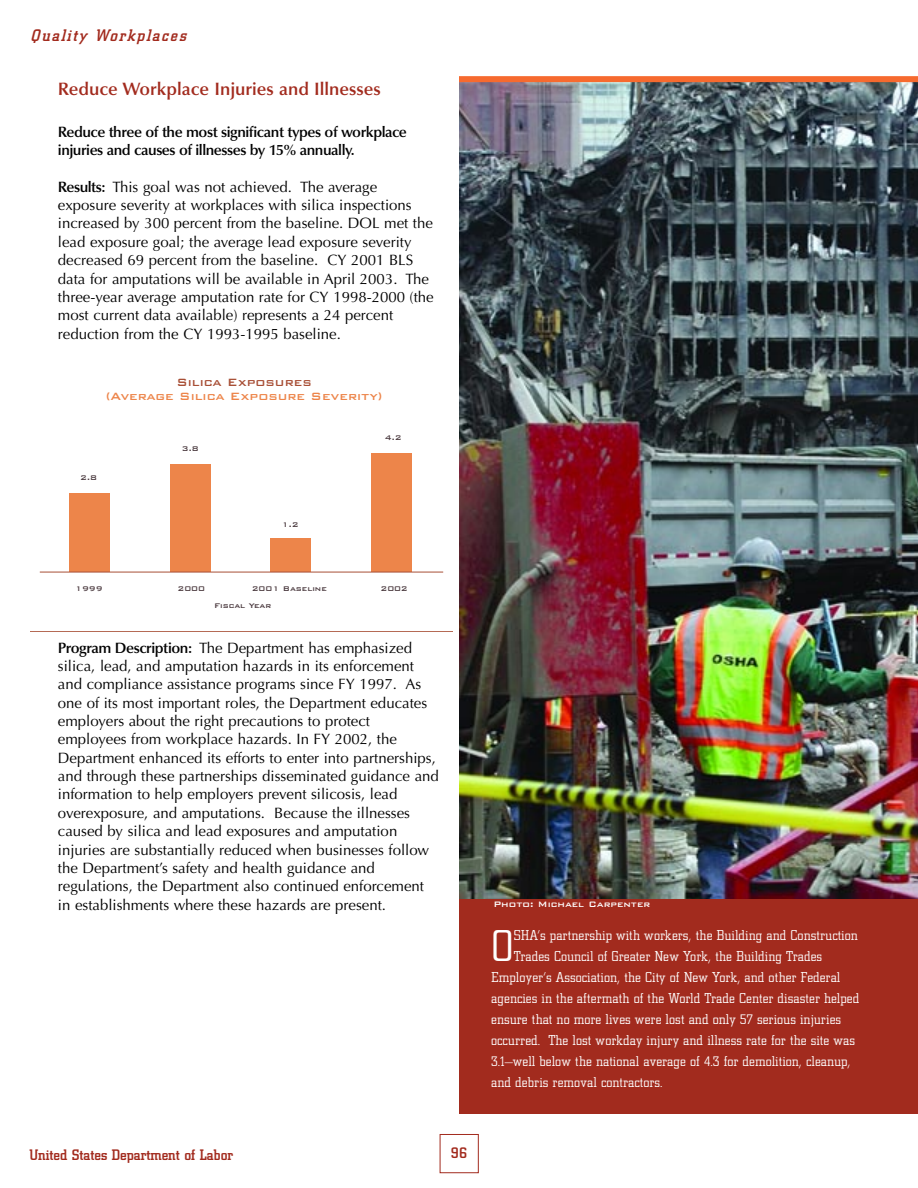
<style>
.page{position:relative;width:918px;height:1188px;background:#fff}
.page>*{position:absolute;margin:0;border:0;box-sizing:border-box;transform-origin:0 0}
.t1{font:46.5px "City D Ligh";color:#fff}
.t2{font:600 18px "Optima";color:#a22b1e}
.t3{font:italic 500 16.5px "City";letter-spacing:.11em;color:#a22b1e}
.t4{font:15px/18.3px "Optima";color:#000}
.t5{font:15px "City D Ligh";color:#fff}
.t6{font:600 15px/18.5px "Optima";letter-spacing:-.03em;color:#000}
.t7{font:500 15px "City";color:#a22b1e}
.t8{font:500 14.1px "Bank Gothic BT";color:#ed854a}
.t9{font:500 14.1px "Bank Gothic BT";color:#a84f36}
.t10{font:500 10.5px "Bank Gothic BT";color:#fff}
.t11{font:500 9px "Bank Gothic BT";color:#49383d}
.s1{font-weight:600}
</style>
<div class="page">
<div style="left:440px;top:1134px;width:39px;height:39px;border:1px solid #a22b1e"></div>
<img style="left:459px;top:82px;width:459px;height:817px">
<div style="left:459px;top:899px;width:459px;height:215px;background:#a22b1e"></div>
<div style="left:459px;top:76px;width:459px;height:6px;background:#f66a2f"></div>
<hr style="left:30px;top:631px;width:422px;height:1px;background:#a84f36">
<div style="left:69px;top:493px;width:40px;height:79px;background:#ed854a"></div>
<div style="left:170px;top:464px;width:40px;height:108px;background:#ed854a"></div>
<div style="left:271px;top:538px;width:40px;height:34px;background:#ed854a"></div>
<div style="left:372px;top:453px;width:40px;height:119px;background:#ed854a"></div>
<hr style="left:40px;top:572px;width:403px;height:1px;background:#a84f36">
<p class="t3" style="left:31px;top:30px;width:157px">Quality Workplaces</p>
<p class="t2" style="left:58px;top:81px;width:324px">Reduce Workplace Injuries and Illnesses</p>
<p class="t6" style="left:58px;top:124px;width:351px">Reduce three of the most significant types of workplace injuries and causes of illnesses by 15% annually.</p>
<p class="t4" style="left:58px;top:179px;width:377px"><span class="s1">Results:</span> This goal was not achieved. The average exposure severity at workplaces with silica inspections increased by 300 percent from the baseline. DOL met the lead exposure goal; the average lead exposure severity decreased 69 percent from the baseline. CY 2001 BLS data for amputations will be available in April 2003. The three-year average amputation rate for CY 1998-2000 (the most current data available) represents a 24 percent reduction from the CY 1993-1995 baseline.</p>
<p class="t9" style="left:176px;top:373px;width:137px">Silica Exposures</p>
<p class="t8" style="left:106px;top:387px;width:278px">(Average Silica Exposure Severity)</p>
<p class="t11" style="left:80px;top:472px;width:18px">2.8</p>
<p class="t11" style="left:182px;top:443px;width:18px">3.8</p>
<p class="t11" style="left:282px;top:518px;width:18px">1.2</p>
<p class="t11" style="left:385px;top:432px;width:18px">4.2</p>
<p class="t11" style="left:75px;top:582px;width:29px">1999</p>
<p class="t11" style="left:177px;top:582px;width:29px">2000</p>
<p class="t11" style="left:252px;top:583px;width:77px">2001 Baseline</p>
<p class="t11" style="left:381px;top:582px;width:29px">2002</p>
<p class="t11" style="left:214px;top:600px;width:59px">Fiscal Year</p>
<p class="t4" style="left:58px;top:640px;width:382px"><span class="s1">Program Description:</span> The Department has emphasized silica, lead, and amputation hazards in its enforcement and compliance assistance programs since FY 1997. As one of its most important roles, the Department educates employers about the right precautions to protect employees from workplace hazards. In FY 2002, the Department enhanced its efforts to enter into partnerships, and through these partnerships disseminated guidance and information to help employers prevent silicosis, lead overexposure, and amputations. Because the illnesses caused by silica and lead exposures and amputation injuries are substantially reduced when businesses follow the Department’s safety and health guidance and regulations, the Department also continued enforcement in establishments where these hazards are present.</p>
<p class="t7" style="left:29px;top:1149px;width:205px">United States Department of Labor</p>
<p class="t7" style="left:451px;top:1147px;width:18px">96</p>
<p class="t10" style="left:494px;top:897px;width:158px">Photo: Michael Carpenter</p>
<h1 class="t1" style="left:491px;top:928px;width:24px">O</h1>
<p class="t5" style="left:514px;top:930px;width:346px">SHA’s partnership with workers, the Building and Construction</p>
<p class="t5" style="left:514px;top:951px;width:310px">Trades Council of Greater New York, the Building Trades</p>
<p class="t5" style="left:491px;top:972px;width:351px">Employer’s Association, the City of New York, and other Federal</p>
<p class="t5" style="left:491px;top:993px;width:370px">agencies in the aftermath of the World Trade Center disaster helped</p>
<p class="t5" style="left:491px;top:1014px;width:351px">ensure that no more lives were lost and only 57 serious injuries</p>
<p class="t5" style="left:491px;top:1035px;width:365px">occurred. The lost workday injury and illness rate for the site was</p>
<p class="t5" style="left:491px;top:1056px;width:361px">3.1—well below the national average of 4.3 for demolition, cleanup,</p>
<p class="t5" style="left:491px;top:1077px;width:173px">and debris removal contractors.</p>
</div>
